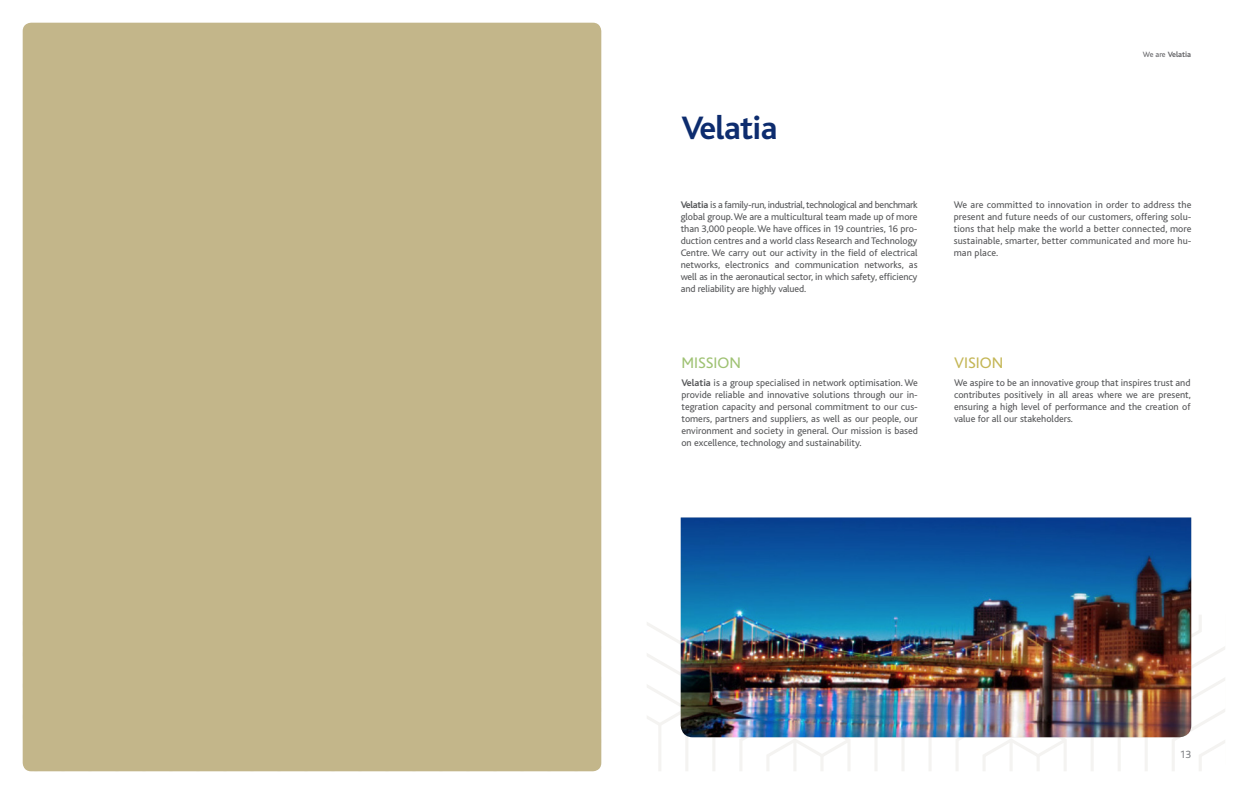
<style>
.page{position:relative;width:1248px;height:794px;background:#fff}
.page>*{position:absolute;margin:0;border:0;box-sizing:border-box;transform-origin:0 0}
.t1{font:700 34px "Bliss";letter-spacing:-.02em;color:#0d2c6e}
.t2{font:16px "Bliss";color:#9fc273}
.t3{font:16px "Bliss";color:#c4b655}
.t4{font:11px "Bliss";color:#808285}
.t5{font:10px/12px "Bliss";color:#57585a;text-align:justify}
.t6{font:700 8px "Bliss";color:#636366}
.s1{font-weight:400}
.s2{font-weight:700}
</style>
<div class="page">
<svg style="left:647px;top:614px;width:578px;height:157px"></svg>
<div style="left:23px;top:23px;width:578px;height:748px;background:#c3b68a;border-radius:9px"></div>
<img style="left:680px;top:517px;width:511px;height:220px">
<p class="t1" style="left:681px;top:111px;width:98px">Velatia</p>
<p class="t6" style="left:1142px;top:50px;width:50px"><span class="s1">We are</span> Velatia</p>
<p class="t5" style="left:680px;top:198px;width:238px"><span class="s2">Velatia</span> is a family-run, industrial, technological and benchmark global group. We are a multicultural team made up of more than 3,000 people. We have offices in 19 countries, 16 pro&shy;duction centres and a world class Research and Technology Centre. We carry out our activity in the field of electrical networks, electronics and communication networks, as well as in the aeronautical sector, in which safety, efficiency and reliability are highly valued.</p>
<p class="t5" style="left:953px;top:198px;width:239px">We are committed to innovation in order to address the present and future needs of our customers, offering solu&shy;tions that help make the world a better connected, more sustainable, smarter, better communicated and more hu&shy;man place.</p>
<p class="t2" style="left:681px;top:354px;width:61px">MISSION</p>
<p class="t5" style="left:681px;top:377px;width:238px"><span class="s2">Velatia</span> is a group specialised in network optimisation. We provide reliable and innovative solutions through our in&shy;tegration capacity and personal commitment to our cus&shy;tomers, partners and suppliers, as well as our people, our environment and society in general. Our mission is based on excellence, technology and sustainability.</p>
<p class="t3" style="left:954px;top:354px;width:51px">VISION</p>
<p class="t5" style="left:954px;top:377px;width:238px">We aspire to be an innovative group that inspires trust and contributes positively in all areas where we are present, ensuring a high level of performance and the creation of value for all our stakeholders.</p>
<p class="t4" style="left:1179px;top:749px;width:13px">13</p>
</div>
